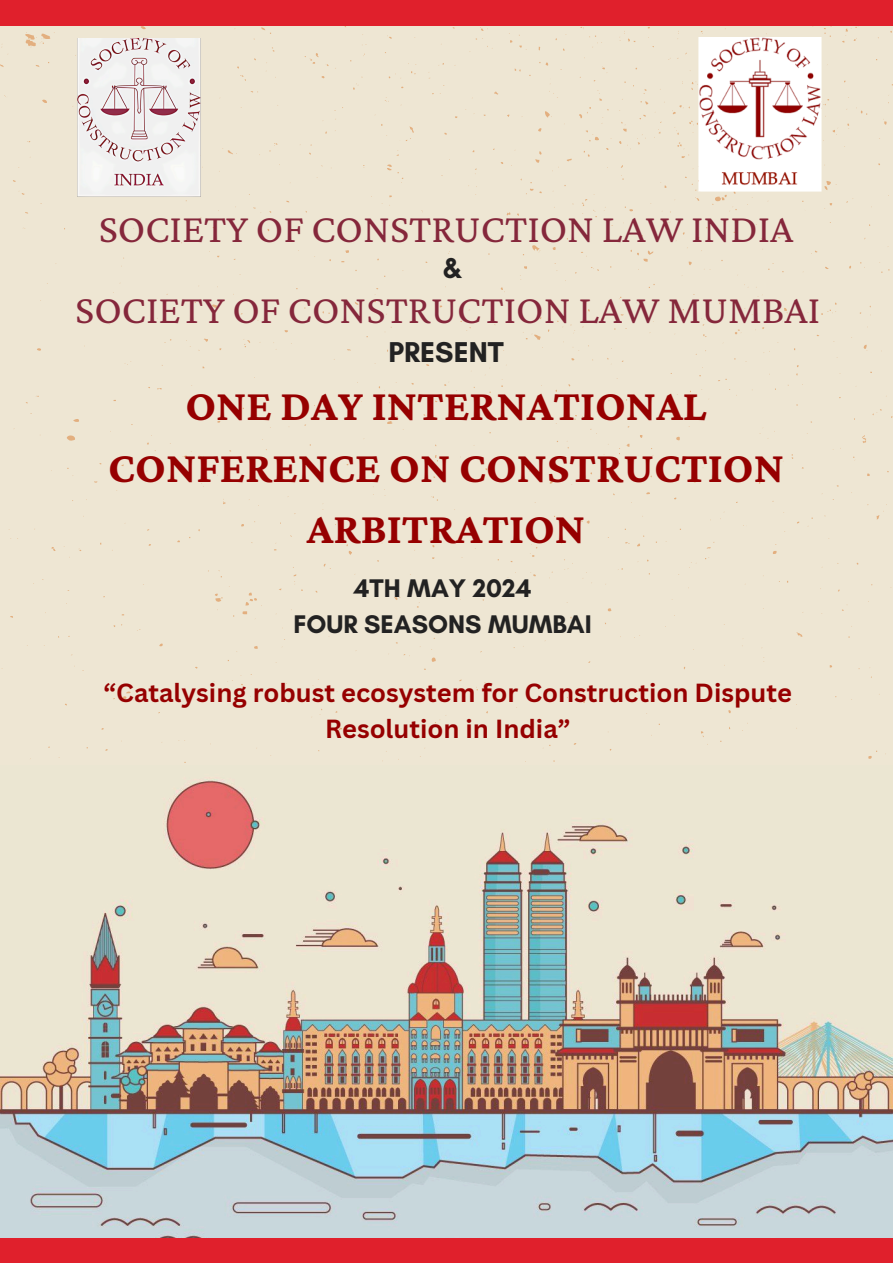
<style>
.page{position:relative;width:893px;height:1263px;background:#fff}
.page>*{position:absolute;margin:0;border:0;box-sizing:border-box;transform-origin:0 0}
.t1{font:700 44.55px/61.9px "Crimson Pro";color:#960000;text-align:center}
.t2{font:41.03px "Crimson Pro";color:#85273b}
.t3{font:700 29.17px "Glacial Indifference";color:#222}
.t4{font:700 26.03px/36px "Glacial Indifference";color:#222;text-align:center}
.t5{font:700 25.5px/35.4px "Canva Sans";color:#960000;text-align:center}
</style>
<div class="page">
<div style="left:0;top:26px;width:893px;height:739px;background:#eee6d3"></div>
<div style="left:0;top:0;width:893px;height:26px;background:#e0202c"></div>
<div style="left:0;top:1237px;width:893px;height:26px;background:#e0202c"></div>
<img style="left:0;top:765px;width:893px;height:472px">
<img style="left:77px;top:39px;width:124px;height:158px">
<img style="left:698px;top:37px;width:125px;height:155px">
<h2 class="t2" style="left:99px;top:205px;width:696px">SOCIETY OF CONSTRUCTION LAW INDIA</h2>
<p class="t3" style="left:443px;top:251px;width:21px">&amp;</p>
<h4 class="t2" style="left:75px;top:287px;width:746px">SOCIETY OF CONSTRUCTION LAW MUMBAI</h4>
<p class="t3" style="left:388px;top:334px;width:117px">PRESENT</p>
<p class="t1" style="left:108px;top:373px;width:677px">ONE DAY INTERNATIONAL<br>CONFERENCE ON CONSTRUCTION<br>ARBITRATION</p>
<h2 class="t4" style="left:293px;top:570px;width:300px">4TH MAY 2024<br>FOUR SEASONS MUMBAI</h2>
<h3 class="t5" style="left:103px;top:675px;width:690px">“Catalysing robust ecosystem for Construction Dispute<br>Resolution in India”</h3>
</div>
